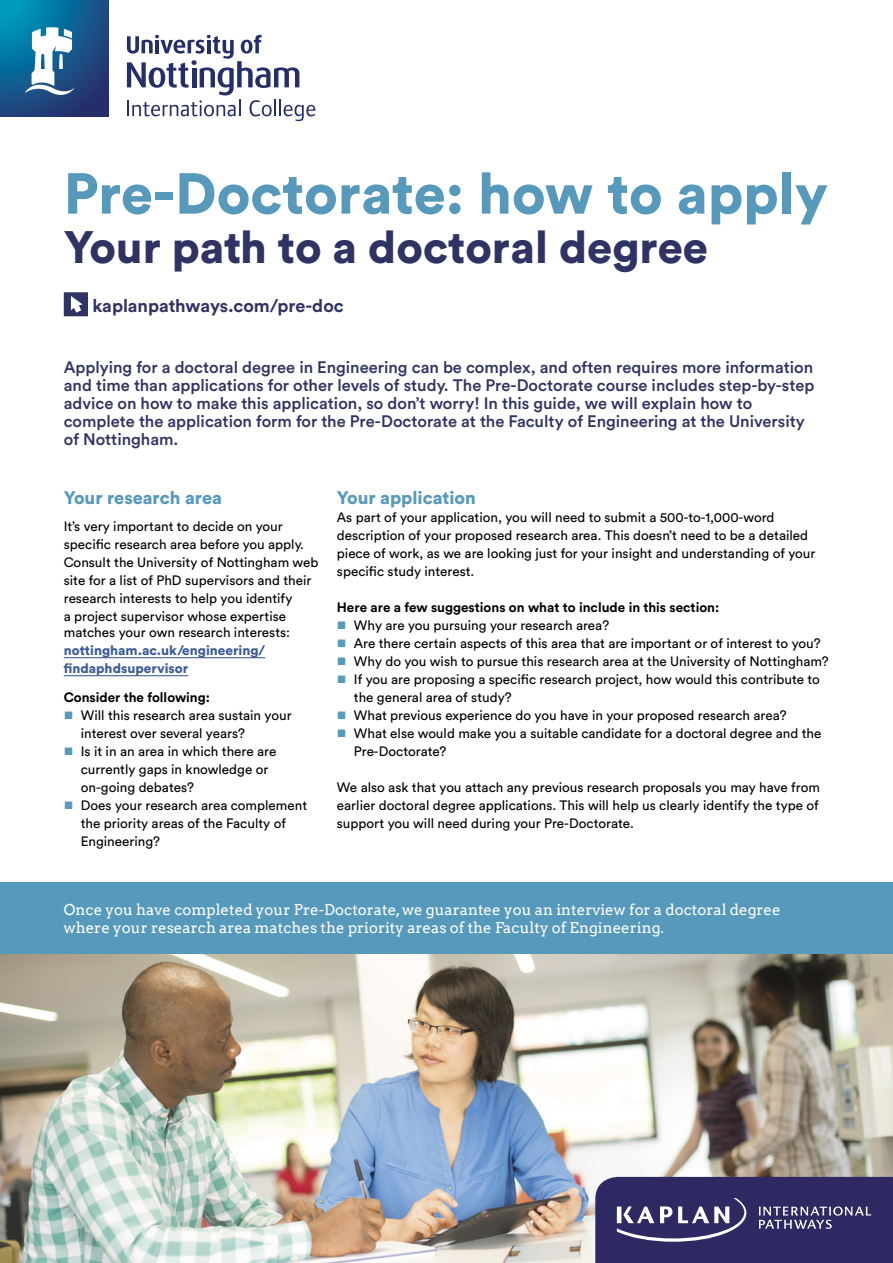
<style>
.page{position:relative;width:893px;height:1263px;background:#fff}
.page>*{position:absolute;margin:0;border:0;box-sizing:border-box;transform-origin:0 0}
.P_Title_UA{font:900 57px "Circular Std";color:#5699ba}
.P_Sub-Title_UA{font:900 45px "Circular Std";color:#2e3364}
.P_Large_Heading{font:900 18px "Circular Std";color:#5699ba}
.P_Large_Standfirst_U{font:700 18px "Circular Std";color:#2e3364}
.P_Standfirst_UA{font:500 16.5px/18px "Circular Std";color:#2e3364}
.N_CTA_UA{font:15px/18px "Arvo";color:#fff}
.P_Body{font:13.5px/18px "Circular Std";color:#000}
.P_Body_UA{font:13.5px/18px "Circular Std";color:#000}
.P_Body_UA-2{font:900 13.5px/18px "Circular Std";color:#3d5b98}
.P_Sub-Heading{font:700 13.5px "Circular Std";color:#000}
.s1{font-weight:400;color:#000}
.s2{font-size:10.5px;color:#5699ba}
</style>
<div class="page">
<img style="left:0;top:954px;width:893px;height:309px">
<svg style="left:64px;top:292px;width:24px;height:24px"></svg>
<hr style="left:64px;top:657px;width:201px;height:1px;background:#3d5b98">
<hr style="left:64px;top:675px;width:124px;height:1px;background:#3d5b98">
<div style="left:0;top:882px;width:893px;height:72px;background:#5699ba"></div>
<svg style="left:0;top:0;width:108px;height:117px;background:#135b8d"></svg>
<svg style="left:25px;top:27px;width:50px;height:68px"></svg>
<svg style="left:127px;top:35px;width:188px;height:86px"></svg>
<svg style="left:595px;top:1177px;width:298px;height:86px;background:#3e386e"></svg>
<p class="P_Title_UA" style="left:64px;top:156px;width:766px">Pre-Doctorate: how to apply</p>
<p class="P_Sub-Title_UA" style="left:64px;top:217px;width:646px">Your path to a doctoral degree</p>
<p class="P_Large_Standfirst_U" style="left:92px;top:294px;width:253px">kaplanpathways.com/pre-doc</p>
<p class="P_Standfirst_UA" style="left:64px;top:358px;width:752px">Applying for a doctoral degree in Engineering can be complex, and often requires more information and time than applications for other levels of study. The Pre-Doctorate course includes step-by-step advice on how to make this application, so don’t worry! In this guide, we will explain how to complete the application form for the Pre-Doctorate at the Faculty of Engineering at the University of Nottingham.</p>
<p class="P_Large_Heading" style="left:64px;top:486px;width:160px">Your research area</p>
<p class="P_Body_UA" style="left:64px;top:517px;width:256px">It’s very important to decide on your specific research area before you apply.<br>Consult the University of Nottingham web site for a list of PhD supervisors and their research interests to help you identify<br>a project supervisor whose expertise</p>
<p class="P_Body_UA-2" style="left:64px;top:623px;width:228px"><span class="s1">matches your own research interests: </span>nottingham.ac.uk/engineering/ findaphdsupervisor</p>
<p class="P_Sub-Heading" style="left:64px;top:689px;width:148px">Consider the following:</p>
<p class="P_Body" style="left:81px;top:706px;width:212px;text-indent:-17px"><span class="s2">■</span> Will this research area sustain your interest over several years?</p>
<p class="P_Body" style="left:81px;top:742px;width:197px;text-indent:-17px"><span class="s2">■</span> Is it in an area in which there are currently gaps in knowledge or on-going debates?</p>
<p class="P_Body" style="left:81px;top:796px;width:228px;text-indent:-17px"><span class="s2">■</span> Does your research area complement the priority areas of the Faculty of<br>Engineering?</p>
<p class="P_Large_Heading" style="left:337px;top:486px;width:140px">Your application</p>
<p class="P_Body" style="left:337px;top:508px;width:480px">As part of your application, you will need to submit a 500-to-1,000-word description of your proposed research area. This doesn’t need to be a detailed piece of work, as we are looking just for your insight and understanding of your specific study interest.</p>
<p class="P_Sub-Heading" style="left:337px;top:599px;width:384px">Here are a few suggestions on what to include in this section:</p>
<p class="P_Body" style="left:337px;top:616px;width:274px"><span class="s2">■</span> Why are you pursuing your research area?</p>
<p class="P_Body" style="left:337px;top:634px;width:485px"><span class="s2">■</span> Are there certain aspects of this area that are important or of interest to you?</p>
<p class="P_Body" style="left:337px;top:652px;width:493px"><span class="s2">■</span> Why do you wish to pursue this research area at the University of Nottingham?</p>
<p class="P_Body" style="left:354px;top:670px;width:467px;text-indent:-17px"><span class="s2">■</span> If you are proposing a specific research project, how would this contribute to the general area of study?</p>
<p class="P_Body" style="left:337px;top:706px;width:451px"><span class="s2">■</span> What previous experience do you have in your proposed research area?</p>
<p class="P_Body" style="left:354px;top:724px;width:469px;text-indent:-17px"><span class="s2">■</span> What else would make you a suitable candidate for a doctoral degree and the<br>Pre-Doctorate?</p>
<p class="P_Body" style="left:337px;top:778px;width:485px;text-align:justify">We also ask that you attach any previous research proposals you may have from earlier doctoral degree applications. This will help us clearly identify the type of support you will need during your Pre-Doctorate.</p>
<p class="N_CTA_UA" style="left:64px;top:900px;width:718px">Once you have completed your Pre-Doctorate, we guarantee you an interview for a doctoral degree where your research area matches the priority areas of the Faculty of Engineering.</p>
</div>
